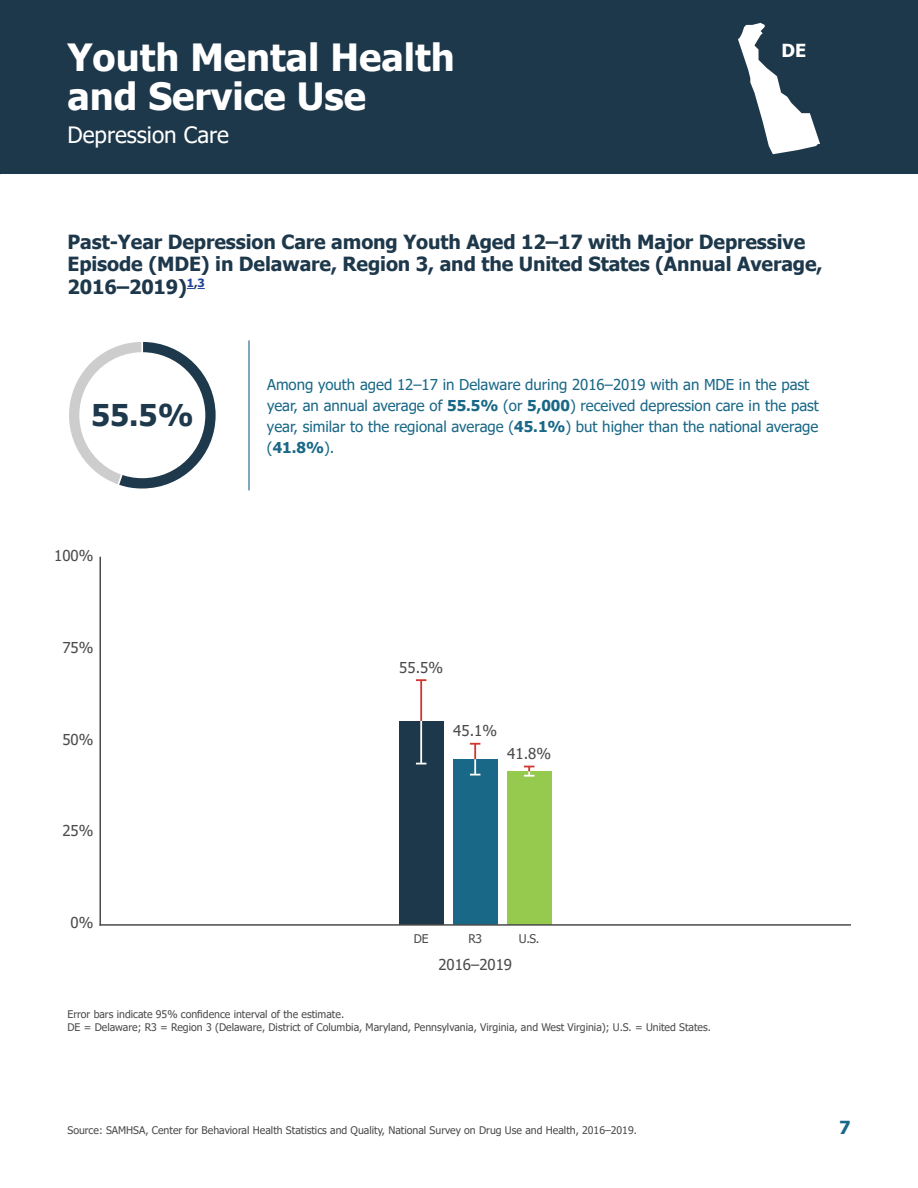
<style>
.page{position:relative;width:918px;height:1188px;background:#fff}
.page>*{position:absolute;margin:0;border:0;box-sizing:border-box;transform-origin:0 0}
.t1{font:700 37.5px/39px "Tahoma";color:#fff}
.t2{font:700 30px "Tahoma";color:#1e394b}
.t3{font:22.5px "Tahoma";color:#fff}
.t4{font:700 19.5px/22.5px "Tahoma";letter-spacing:-.005em;color:#1e384b}
.t5{font:700 18px "Tahoma";color:#fff}
.t6{font:700 18px "Tahoma";color:#1a6887}
.t7{font:15px/21px "Tahoma";color:#1a6887}
.t8{font:15px "Tahoma";color:#4b4b4b}
.t9{font:12px "Tahoma";color:#4b4b4b}
.t10{font:10.5px "Tahoma";color:#4b4b4b}
.s1{font-weight:700}
</style>
<div class="page">
<div style="left:0;top:0;width:918px;height:174px;background:#1e384b"></div>
<svg style="left:738px;top:23px;width:82px;height:131px"></svg>
<svg style="left:187px;top:288px;width:18px;height:1px"></svg>
<hr style="left:248px;top:340px;width:2px;height:150px;background:#1a6887">
<svg style="left:69px;top:341px;width:147px;height:148px"></svg>
<div style="left:79px;top:352px;width:126px;height:126px;background:#fff;border-radius:50%"></div>
<img style="left:99px;top:556px;width:751px;height:370px">
<h1 class="t1" style="left:68px;top:40px;width:389px">Youth Mental Health and Service Use</h1>
<h3 class="t3" style="left:68px;top:120px;width:163px">Depression Care</h3>
<h3 class="t5" style="left:782px;top:38px;width:26px">DE</h3>
<p class="t4" style="left:68px;top:231px;width:757px">Past-Year Depression Care among Youth Aged 12–17 with Major Depressive<br>Episode (MDE) in Delaware, Region 3, and the United States (Annual Average,<br>2016–2019)<sup>1</sup><sup>,</sup><sup>3</sup></p>
<h2 class="t2" style="left:91px;top:394px;width:104px">55.5%</h2>
<p class="t7" style="left:267px;top:375px;width:553px">Among youth aged 12–17 in Delaware during 2016–2019 with an MDE in the past year, an annual average of <span class="s1">55.5%</span> (or <span class="s1">5,000</span>) received depression care in the past year, similar to the regional average (<span class="s1">45.1%</span>) but higher than the national average (<span class="s1">41.8%</span>).</p>
<h3 class="t8" style="left:54px;top:545px;width:41px">100%</h3>
<h3 class="t8" style="left:62px;top:637px;width:33px">75%</h3>
<h3 class="t8" style="left:62px;top:729px;width:33px">50%</h3>
<h3 class="t8" style="left:62px;top:821px;width:33px">25%</h3>
<h3 class="t8" style="left:71px;top:913px;width:24px">0%</h3>
<h3 class="t8" style="left:399px;top:657px;width:45px">55.5%</h3>
<h3 class="t8" style="left:453px;top:721px;width:45px">45.1%</h3>
<h3 class="t8" style="left:507px;top:744px;width:45px">41.8%</h3>
<p class="t9" style="left:414px;top:931px;width:16px">DE</p>
<p class="t9" style="left:468px;top:931px;width:15px">R3</p>
<p class="t9" style="left:519px;top:931px;width:22px">U.S.</p>
<h3 class="t8" style="left:438px;top:955px;width:75px">2016–2019</h3>
<p class="t10" style="left:68px;top:1008px;width:278px">Error bars indicate 95% confidence interval of the estimate.</p>
<p class="t10" style="left:68px;top:1020px;width:645px">DE = Delaware; R3 = Region 3 (Delaware, District of Columbia, Maryland, Pennsylvania, Virginia, and West Virginia); U.S. = United States.</p>
<p class="t10" style="left:68px;top:1123px;width:571px">Source: SAMHSA, Center for Behavioral Health Statistics and Quality, National Survey on Drug Use and Health, 2016–2019.</p>
<h3 class="t6" style="left:839px;top:1115px;width:13px">7</h3>
</div>
